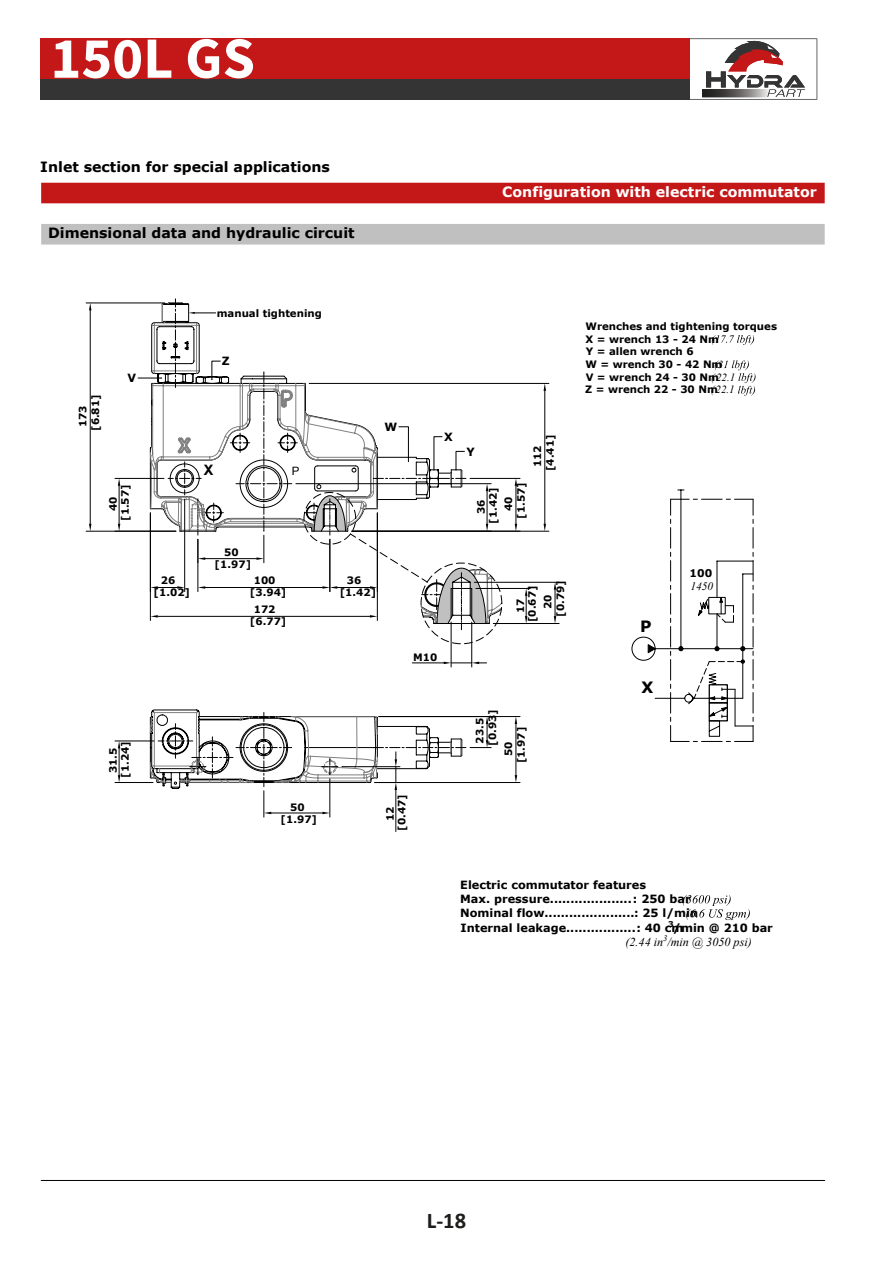
<style>
.page{position:relative;width:893px;height:1263px;background:#fff}
.page>*{position:absolute;margin:0;border:0;box-sizing:border-box;transform-origin:0 0}
.t1{font:700 58.5px "Source Sans Pro";color:#fff}
.t2{font:700 22.5px "Calibri";color:#1d1d1b}
.t3{font:700 15.6px "Verdana";color:#000}
.t4{font:700 14.4px "Arial";color:#000}
.t5{font:700 14.25px "Verdana";color:#000}
.t6{font:700 14.25px "Verdana";color:#fff}
.t7{font:italic 12.15px "Times New Roman";color:#000}
.t8{font:11.55px "Arial";color:#000}
.t9{font:700 11.4px/14.1px "Verdana";color:#000}
.t10{font:italic 11.4px "Times New Roman";color:#000}
.t11{font:italic 10.95px "Times New Roman";color:#000}
.t12{font:700 10.65px "Verdana";color:#000}
.t13{font:700 10.2px/12.6px "Verdana";color:#000}
</style>
<div class="page">
<div style="left:41px;top:183px;width:784px;height:20px;background:#c41718"></div>
<hr style="left:41px;top:1180px;width:784px;height:1px;background:#000">
<div style="left:41px;top:224px;width:784px;height:21px;background:#c0c0c0"></div>
<hr style="left:115px;top:478px;width:49px;height:1px;background:#000">
<hr style="left:119px;top:486px;width:1px;height:38px;background:#000">
<svg style="left:118px;top:524px;width:2px;height:7px"></svg>
<svg style="left:118px;top:478px;width:2px;height:8px"></svg>
<hr style="left:470px;top:478px;width:50px;height:1px;background:#000">
<hr style="left:516px;top:486px;width:1px;height:38px;background:#000">
<svg style="left:515px;top:524px;width:2px;height:7px"></svg>
<svg style="left:515px;top:478px;width:2px;height:8px"></svg>
<hr style="left:352px;top:531px;width:197px;height:1px;background:#000">
<hr style="left:309px;top:383px;width:240px;height:1px;background:#000">
<hr style="left:544px;top:391px;width:1px;height:133px;background:#000">
<svg style="left:543px;top:524px;width:3px;height:7px"></svg>
<svg style="left:543px;top:383px;width:3px;height:8px"></svg>
<hr style="left:86px;top:531px;width:90px;height:1px;background:#000">
<hr style="left:86px;top:303px;width:79px;height:1px;background:#000">
<hr style="left:90px;top:310px;width:1px;height:214px;background:#000">
<svg style="left:89px;top:524px;width:2px;height:7px"></svg>
<svg style="left:89px;top:303px;width:2px;height:7px"></svg>
<svg style="left:712px;top:335px;width:42px;height:10px"></svg>
<svg style="left:715px;top:360px;width:40px;height:36px"></svg>
<svg style="left:138px;top:299px;width:365px;height:369px"></svg>
<hr style="left:115px;top:782px;width:38px;height:1px;background:#000">
<hr style="left:115px;top:741px;width:39px;height:1px;background:#000">
<svg style="left:118px;top:741px;width:2px;height:41px"></svg>
<hr style="left:395px;top:790px;width:1px;height:42px;background:#000">
<hr style="left:379px;top:716px;width:141px;height:1px;background:#000">
<hr style="left:375px;top:782px;width:145px;height:1px;background:#000">
<hr style="left:516px;top:724px;width:1px;height:51px;background:#000">
<svg style="left:515px;top:717px;width:2px;height:7px"></svg>
<svg style="left:515px;top:775px;width:2px;height:7px"></svg>
<svg style="left:149px;top:709px;width:342px;height:108px"></svg>
<svg style="left:682px;top:895px;width:68px;height:25px"></svg>
<svg style="left:631px;top:489px;width:123px;height:253px"></svg>
<hr style="left:476px;top:588px;width:54px;height:1px;background:#000">
<svg style="left:525px;top:589px;width:2px;height:34px"></svg>
<hr style="left:493px;top:623px;width:66px;height:1px;background:#000">
<hr style="left:474px;top:582px;width:85px;height:1px;background:#000">
<svg style="left:554px;top:582px;width:2px;height:41px"></svg>
<div style="left:40px;top:38px;width:649px;height:42px;background:#c41718"></div>
<div style="left:40px;top:79px;width:649px;height:21px;background:#343434"></div>
<svg style="left:689px;top:38px;width:128px;height:62px"></svg>
<h1 class="t1" style="left:50px;top:19px;width:206px">150L GS</h1>
<h3 class="t5" style="left:40px;top:157px;width:291px">Inlet section for special applications</h3>
<h3 class="t5" style="left:48px;top:224px;width:308px">Dimensional data and hydraulic circuit</h3>
<p class="t13" style="left:217px;top:307px;width:107px">manual tightening</p>
<p class="t13" style="left:77px;top:431px;width:38px;text-indent:4px;rotate:-90deg">173 [6.81]</p>
<p class="t9" style="left:127px;top:371px;width:10px">V</p>
<p class="t9" style="left:222px;top:354px;width:9px">Z</p>
<h3 class="t4" style="left:204px;top:460px;width:11px">X</h3>
<p class="t8" style="left:292px;top:464px;width:9px">P</p>
<p class="t9" style="left:384px;top:420px;width:14px">W</p>
<h3 class="t6" style="left:502px;top:182px;width:316px">Configuration with electric commutator</h3>
<p class="t9" style="left:444px;top:430px;width:10px">X</p>
<p class="t9" style="left:466px;top:444px;width:10px">Y</p>
<p class="t13" style="left:531px;top:471px;width:38px;text-indent:4px;rotate:-90deg">112 [4.41]</p>
<p class="t13" style="left:585px;top:320px;width:193px">Wrenches and tightening torques<br>X = wrench 13 - 24 Nm<br>Y = allen wrench 6<br>W = wrench 30 - 42 Nm<br>V = wrench 24 - 30 Nm</p>
<p class="t11" style="left:711px;top:370px;width:26px">(22.1</p>
<p class="t13" style="left:585px;top:384px;width:134px">Z = wrench 22 - 30 Nm</p>
<p class="t11" style="left:711px;top:382px;width:26px">(22.1</p>
<p class="t13" style="left:107px;top:521px;width:38px;line-height:12px;text-align:center;rotate:-90deg">40 [1.57]</p>
<p class="t13" style="left:475px;top:524px;width:38px;line-height:12px;text-align:center;rotate:-90deg">36 [1.42]</p>
<p class="t13" style="left:502px;top:519px;width:38px;text-indent:8px;rotate:-90deg">40 [1.57]</p>
<p class="t13" style="left:154px;top:574px;width:38px;text-indent:7px">26 [1.02]</p>
<p class="t13" style="left:215px;top:547px;width:38px;line-height:12px;text-align:center">50 [1.97]</p>
<p class="t13" style="left:250px;top:574px;width:38px;text-indent:4px">100 [3.94]</p>
<p class="t13" style="left:340px;top:574px;width:38px;text-indent:7px">36 [1.42]</p>
<p class="t13" style="left:250px;top:603px;width:38px;text-indent:4px">172 [6.77]</p>
<p class="t13" style="left:413px;top:651px;width:26px">M10</p>
<p class="t13" style="left:107px;top:778px;width:38px;line-height:12px;text-align:center;rotate:-90deg">31.5 [1.24]</p>
<p class="t13" style="left:281px;top:801px;width:38px;line-height:12px;text-align:center">50 [1.97]</p>
<p class="t13" style="left:384px;top:831px;width:38px;line-height:11.9px;text-align:center;rotate:-90deg">12 [0.47]</p>
<p class="t13" style="left:515px;top:622px;width:38px;line-height:11.7px;text-align:center;rotate:-90deg">17 [0.67]</p>
<p class="t13" style="left:541px;top:617px;width:38px;text-indent:7px;rotate:-90deg">20 [0.79]</p>
<p class="t13" style="left:473px;top:746px;width:38px;rotate:-90deg">23.5 [0.93]</p>
<p class="t13" style="left:502px;top:763px;width:38px;text-indent:7px;rotate:-90deg">50 [1.97]</p>
<h3 class="t3" style="left:640px;top:616px;width:13px">P</h3>
<h3 class="t3" style="left:641px;top:677px;width:13px">X</h3>
<p class="t12" style="left:689px;top:566px;width:24px">100</p>
<p class="t10" style="left:690px;top:578px;width:24px">1450</p>
<p class="t9" style="left:460px;top:878px;width:314px">Electric commutator features<br>Max. pressure....................: 250 bar<br>Nominal flow......................: 25 l/min<br>Internal leakage.................: 40 cm<sup>3</sup>/min @ 210 bar</p>
<p class="t7" style="left:625px;top:933px;width:128px">(2.44 in<sup>3</sup>/min @ 3050 psi)</p>
<h2 class="t2" style="left:427px;top:1205px;width:41px">L-18</h2>
</div>
